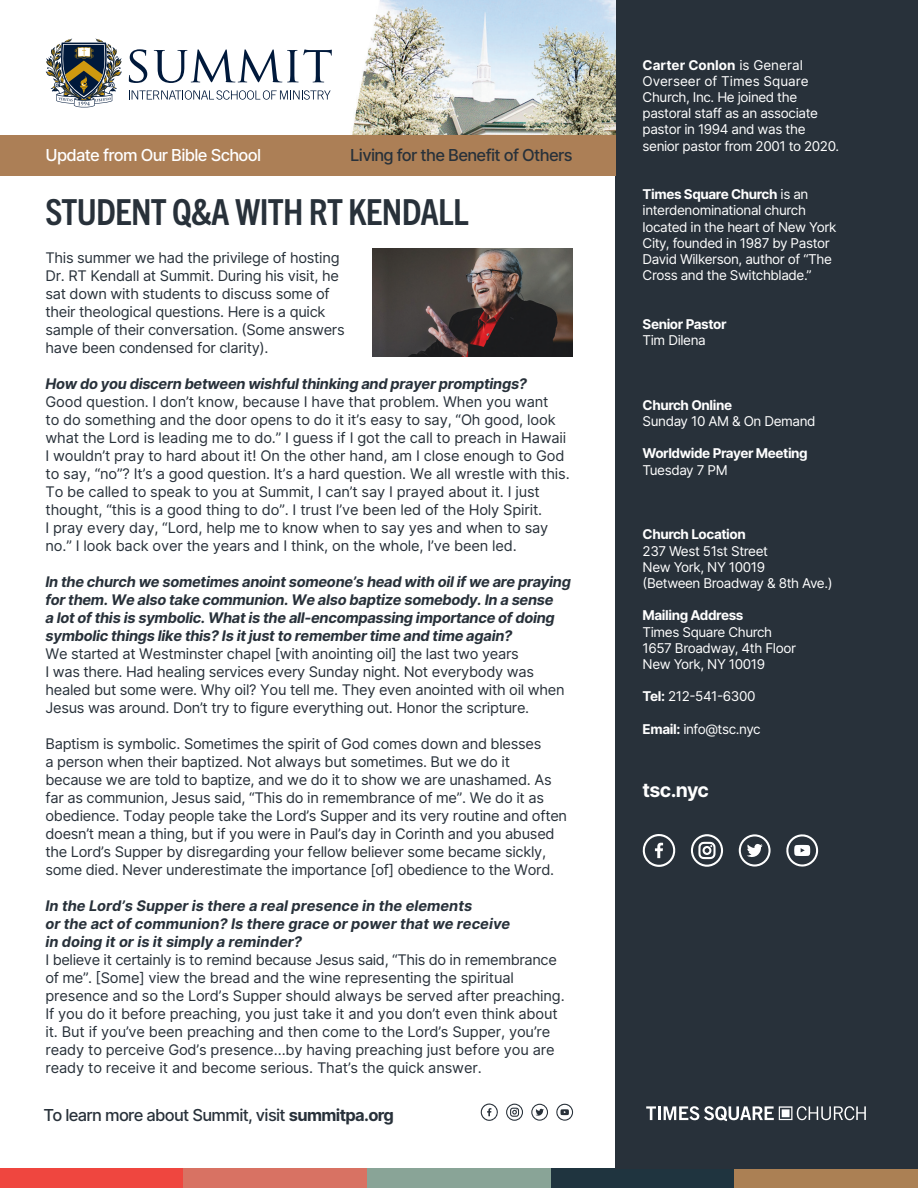
<style>
.page{position:relative;width:918px;height:1188px;background:#fff}
.page>*{position:absolute;margin:0;border:0;box-sizing:border-box;transform-origin:0 0}
.t1{font:700 condensed 36px "Trade Gothic Next LT Pro";letter-spacing:-.02em;color:#28313a}
.t2{font:700 19.5px "Inter";letter-spacing:-.045em;color:#fff}
.t3{font:500 16.5px "Inter";letter-spacing:-.04em;color:#28313a}
.t4{font:500 16.5px "Inter";letter-spacing:-.04em;color:#fff}
.t5{font:14.7px/18px "Inter";letter-spacing:-.02em;color:#28313a}
.t6{font:italic 700 14.7px/18px "Inter";letter-spacing:-.02em;color:#28313a}
.t7{font:italic 700 14.7px/18px "Inter";color:#28313a}
.t8{font:13.5px/16.2px "Inter";letter-spacing:-.03em;color:#fff}
.t9{font:700 13.5px "Inter";letter-spacing:-.03em;color:#fff}
.s1{font-weight:700}
.s2{color:#fff}
</style>
<div class="page">
<div style="left:0;top:1169px;width:184px;height:19px;background:#ef463f"></div>
<div style="left:184px;top:1169px;width:183px;height:19px;background:#d87263"></div>
<div style="left:367px;top:1169px;width:184px;height:19px;background:#89a497"></div>
<div style="left:551px;top:1169px;width:183px;height:19px;background:#1f343f"></div>
<div style="left:734px;top:1169px;width:184px;height:19px;background:#ab8054"></div>
<div style="left:616px;top:0;width:302px;height:1169px;background:#28313a"></div>
<img style="left:45px;top:0;width:571px;height:135px">
<div style="left:0;top:135px;width:616px;height:41px;background:#ac7f56"></div>
<svg style="left:646px;top:1106px;width:10px;height:14px"></svg>
<hr style="left:658px;top:1106px;width:3px;height:14px;background:#fff">
<svg style="left:664px;top:1106px;width:202px;height:15px"></svg>
<svg style="left:642px;top:834px;width:34px;height:33px"></svg>
<svg style="left:786px;top:834px;width:32px;height:33px"></svg>
<svg style="left:739px;top:834px;width:32px;height:33px"></svg>
<svg style="left:691px;top:834px;width:32px;height:33px"></svg>
<svg style="left:480px;top:1103px;width:18px;height:18px"></svg>
<svg style="left:556px;top:1103px;width:17px;height:18px"></svg>
<svg style="left:531px;top:1104px;width:17px;height:17px"></svg>
<svg style="left:506px;top:1104px;width:17px;height:17px"></svg>
<svg style="left:46px;top:38px;width:76px;height:69px"></svg>
<svg style="left:129px;top:90px;width:202px;height:10px"></svg>
<svg style="left:129px;top:49px;width:18px;height:34px"></svg>
<svg style="left:154px;top:49px;width:178px;height:34px"></svg>
<img style="left:373px;top:248px;width:199px;height:108px">
<p class="t4" style="left:45px;top:143px;width:217px">Update from Our Bible School</p>
<p class="t3" style="left:350px;top:143px;width:224px">Living for the Benefit of Others</p>
<p class="t1" style="left:45px;top:187px;width:425px">STUDENT Q&amp;A WITH RT KENDALL</p>
<p class="t5" style="left:45px;top:248px;width:301px">This summer we had the privilege of hosting Dr. RT Kendall at Summit. During his visit, he sat down with students to discuss some of their theological questions. Here is a quick sample of their conversation. (Some answers have been condensed for clarity).</p>
<p class="t6" style="left:45px;top:374px;width:483px">How do you discern between wishful thinking and prayer promptings?</p>
<p class="t5" style="left:45px;top:392px;width:526px">Good question. I don’t know, because I have that problem. When you want<br>to do something and the door opens to do it it’s easy to say, “Oh good, look what the Lord is leading me to do.” I guess if I got the call to preach in Hawaii I wouldn’t pray to hard about it! On the other hand, am I close enough to God to say, “no”? It’s a good question. It’s a hard question. We all wrestle with this.<br>To be called to speak to you at Summit, I can’t say I prayed about it. I just thought, “this is a good thing to do”. I trust I’ve been led of the Holy Spirit.<br>I pray every day, “Lord, help me to know when to say yes and when to say no.” I look back over the years and I think, on the whole, I’ve been led.</p>
<p class="t6" style="left:45px;top:572px;width:527px">In the church we sometimes anoint someone’s head with oil if we are praying for them. We also take communion. We also baptize somebody. In a sense<br>a lot of this is symbolic. What is the all-encompassing importance of doing symbolic things like this? Is it just to remember time and time again?</p>
<p class="t5" style="left:45px;top:644px;width:521px">We started at Westminster chapel [with anointing oil] the last two years<br>I was there. Had healing services every Sunday night. Not everybody was healed but some were. Why oil? You tell me. They even anointed with oil when Jesus was around. Don’t try to figure everything out. Honor the scripture.</p>
<p class="t5" style="left:45px;top:734px;width:523px">Baptism is symbolic. Sometimes the spirit of God comes down and blesses<br>a person when their baptized. Not always but sometimes. But we do it because we are told to baptize, and we do it to show we are unashamed. As far as communion, Jesus said, “This do in remembrance of me”. We do it as obedience. Today people take the Lord’s Supper and its very routine and often doesn’t mean a thing, but if you were in Paul’s day in Corinth and you abused the Lord’s Supper by disregarding your fellow believer some became sickly, some died. Never underestimate the importance [of] obedience to the Word.</p>
<p class="t7" style="left:45px;top:896px;width:466px">In the Lord’s Supper is there a real presence in the elements<br>or the act of communion? Is there grace or power that we receive in doing it or is it simply a reminder?</p>
<p class="t5" style="left:45px;top:950px;width:521px">I believe it certainly is to remind because Jesus said, “This do in remembrance of me”. [Some] view the bread and the wine representing the spiritual presence and so the Lord’s Supper should always be served after preaching.<br>If you do it before preaching, you just take it and you don’t even think about it. But if you’ve been preaching and then come to the Lord’s Supper, you’re ready to perceive God’s presence…by having preaching just before you are ready to receive it and become serious. That’s the quick answer.</p>
<p class="t3" style="left:44px;top:1103px;width:408px">To learn more about Summit, visit <span class="s1">summitpa.org</span><span class="s2">Rev. 7:9</span></p>
<p class="t8" style="left:643px;top:56px;width:198px"><span class="s1">Carter Conlon</span> is General<br>Overseer of Times Square<br>Church, Inc. He joined the pastoral staff as an associate pastor in 1994 and was the senior pastor from 2001 to 2020.</p>
<p class="t8" style="left:643px;top:186px;width:195px"><span class="s1">Times Square Church</span> is an interdenominational church located in the heart of New York<br>City, founded in 1987 by Pastor<br>David Wilkerson, author of “The<br>Cross and the Switchblade.”</p>
<p class="t9" style="left:643px;top:314px;width:86px">Senior Pastor</p>
<p class="t8" style="left:643px;top:332px;width:65px">Tim Dilena</p>
<p class="t9" style="left:643px;top:395px;width:91px">Church Online</p>
<p class="t8" style="left:643px;top:413px;width:175px">Sunday 10 AM &amp; On Demand</p>
<p class="t9" style="left:643px;top:444px;width:167px">Worldwide Prayer Meeting</p>
<p class="t8" style="left:643px;top:461px;width:87px">Tuesday 7 PM</p>
<p class="t9" style="left:643px;top:525px;width:105px">Church Location</p>
<p class="t8" style="left:643px;top:542px;width:127px">237 West 51st Street</p>
<p class="t8" style="left:643px;top:558px;width:124px">New York, NY 10019</p>
<p class="t8" style="left:643px;top:575px;width:191px">(Between Broadway &amp; 8th Ave.)</p>
<p class="t9" style="left:643px;top:606px;width:102px">Mailing Address</p>
<p class="t8" style="left:643px;top:623px;width:131px">Times Square Church</p>
<p class="t8" style="left:643px;top:639px;width:155px">1657 Broadway, 4th Floor</p>
<p class="t8" style="left:643px;top:656px;width:124px">New York, NY 10019</p>
<p class="t8" style="left:643px;top:688px;width:114px"><span class="s1">Tel:</span> 212-541-6300</p>
<p class="t8" style="left:643px;top:720px;width:120px"><span class="s1">Email:</span> info@tsc.nyc</p>
<p class="t2" style="left:643px;top:775px;width:68px">tsc.nyc</p>
</div>
